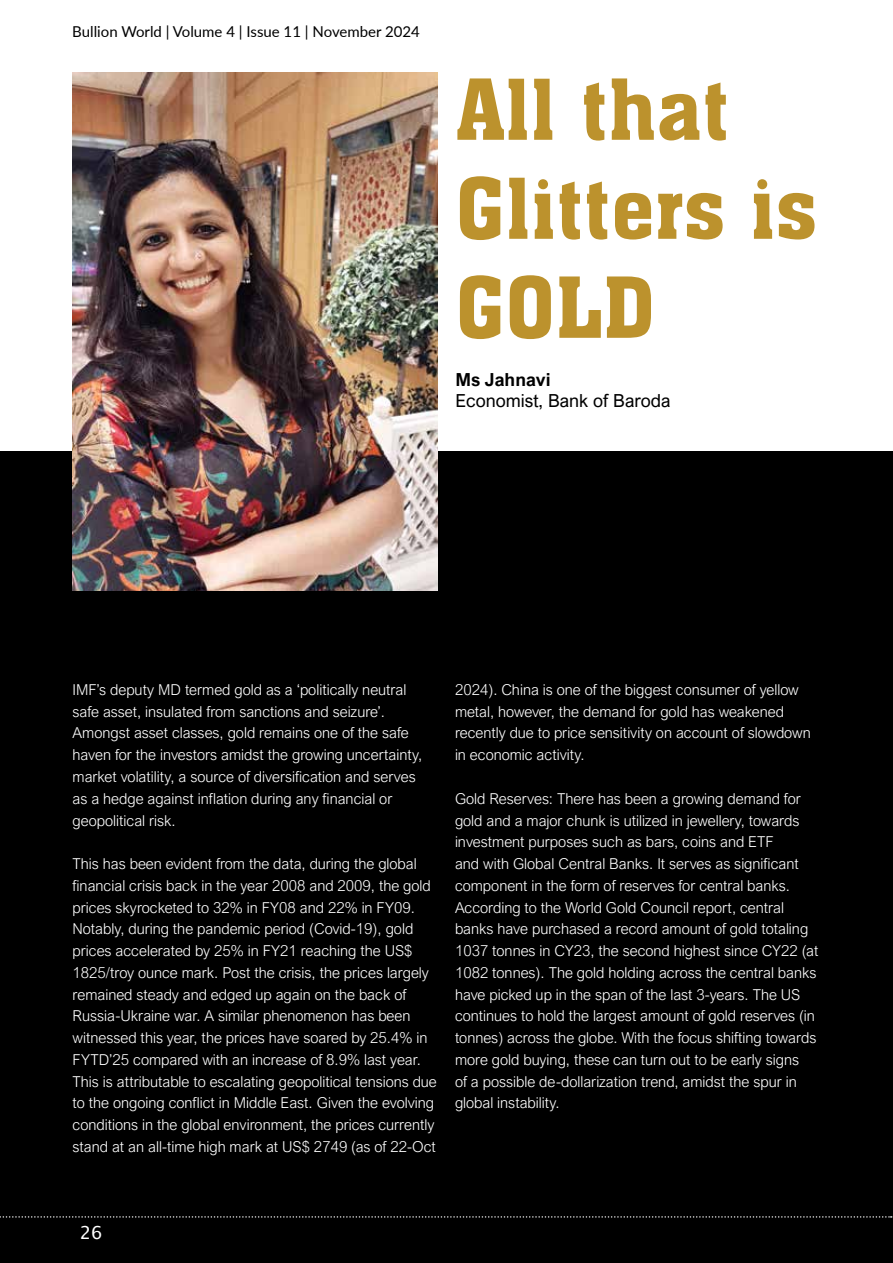
<style>
.page{position:relative;width:893px;height:1263px;background:#fff}
.page>*{position:absolute;margin:0;border:0;box-sizing:border-box;transform-origin:0 0}
.t1{font:700 82.5px/99px "Aachen";color:#bc922d}
.t2{font:18px "Arial Nova";color:#000}
.t3{font:700 18px "Arial Nova";color:#000}
.t4{font:18px "Lucida Sans Unicode";color:#fff}
.t5{font:300 15px/21.8px "Arial Nova";color:#fff}
.t6{font:15px "Lato";color:#000}
</style>
<div class="page">
<div style="left:0;top:451px;width:893px;height:812px;background:#000"></div>
<img style="left:72px;top:72px;width:365px;height:518px">
<svg style="left:0;top:1216px;width:892px;height:2px"></svg>
<p class="t6" style="left:72px;top:21px;width:349px">Bullion World | Volume 4 | Issue 11 | November 2024</p>
<h1 class="t1" style="left:455px;top:55px;width:363px">All that<br>Glitters is<br>GOLD</h1>
<p class="t3" style="left:455px;top:369px;width:97px">Ms Jahnavi</p>
<p class="t2" style="left:455px;top:391px;width:217px">Economist, Bank of Baroda</p>
<p class="t5" style="left:73px;top:679px;width:351px">IMF’s deputy MD termed gold as a ‘politically neutral safe asset, insulated from sanctions and seizure’.<br>Amongst asset classes, gold remains one of the safe haven for the investors amidst the growing uncertainty, market volatility, a source of diversification and serves as a hedge against inflation during any financial or geopolitical risk.</p>
<p class="t5" style="left:73px;top:853px;width:366px">This has been evident from the data, during the global financial crisis back in the year 2008 and 2009, the gold prices skyrocketed to 32% in FY08 and 22% in FY09.<br>Notably, during the pandemic period (Covid-19), gold prices accelerated by 25% in FY21 reaching the US$ 1825/troy ounce mark. Post the crisis, the prices largely remained steady and edged up again on the back of Russia-Ukraine war. A similar phenomenon has been witnessed this year, the prices have soared by 25.4% in FYTD’25 compared with an increase of 8.9% last year.<br>This is attributable to escalating geopolitical tensions due to the ongoing conflict in Middle East. Given the evolving conditions in the global environment, the prices currently stand at an all-time high mark at US$ 2749 (as of 22-Oct</p>
<p class="t5" style="left:455px;top:679px;width:357px">2024). China is one of the biggest consumer of yellow metal, however, the demand for gold has weakened recently due to price sensitivity on account of slowdown in economic activity.</p>
<p class="t5" style="left:455px;top:787px;width:365px">Gold Reserves: There has been a growing demand for gold and a major chunk is utilized in jewellery, towards investment purposes such as bars, coins and ETF<br>and with Global Central Banks. It serves as significant component in the form of reserves for central banks.<br>According to the World Gold Council report, central banks have purchased a record amount of gold totaling 1037 tonnes in CY23, the second highest since CY22 (at 1082 tonnes). The gold holding across the central banks have picked up in the span of the last 3-years. The US continues to hold the largest amount of gold reserves (in tonnes) across the globe. With the focus shifting towards more gold buying, these can turn out to be early signs<br>of a possible de-dollarization trend, amidst the spur in global instability.</p>
<p class="t4" style="left:80px;top:1218px;width:24px">26</p>
</div>
